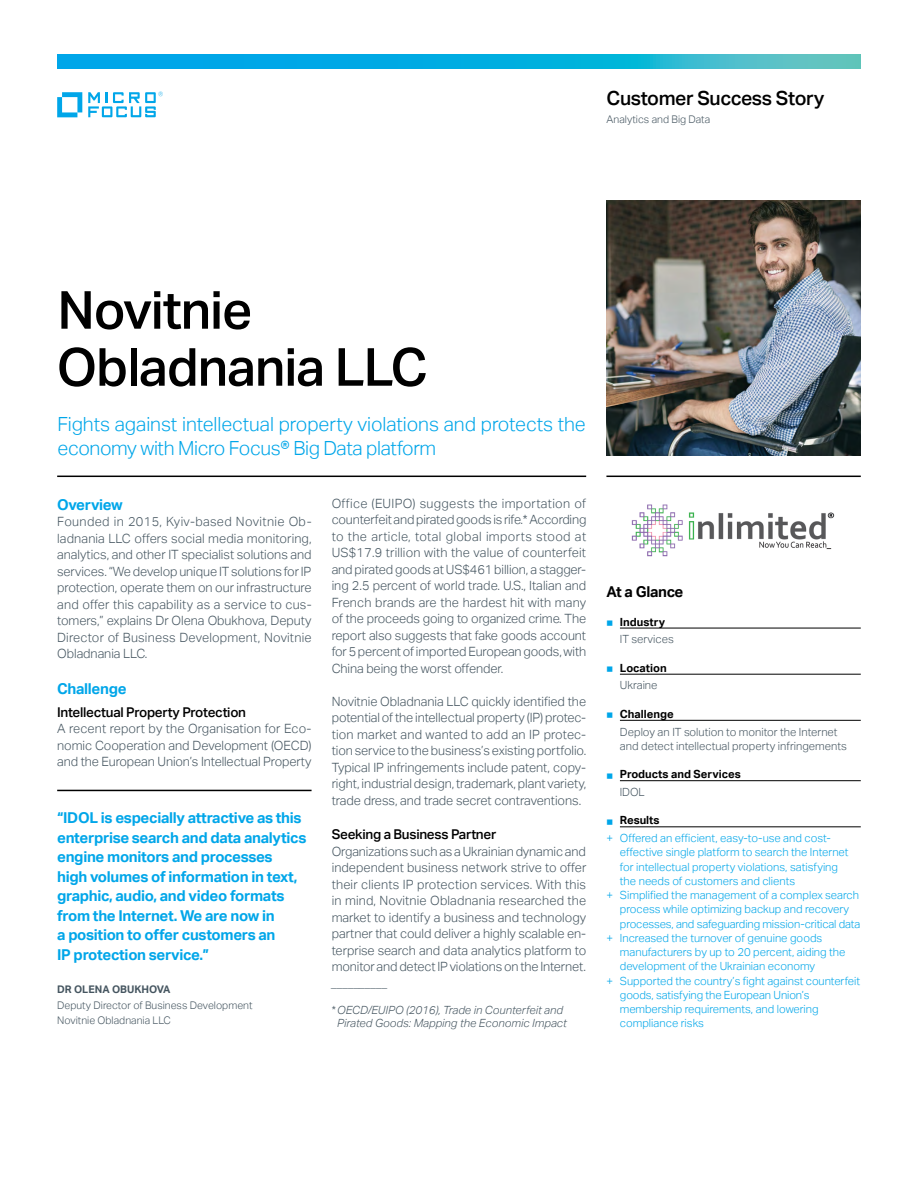
<style>
.page{position:relative;width:918px;height:1188px;background:#fff}
.page>*{position:absolute;margin:0;border:0;box-sizing:border-box;transform-origin:0 0}
.t1{font:500 52.5px/57px "Aktiv Grotesk";letter-spacing:-.02em;color:#000}
.t2{font:300 19.5px/24px "Aktiv Grotesk";letter-spacing:-.005em;color:#00a6e9}
.t3{font:500 19.5px "Aktiv Grotesk";letter-spacing:-.02em;color:#000}
.t4{font:700 15px/19.5px "Aktiv Grotesk";letter-spacing:-.02em;color:#00a6e9}
.t5{font:700 15px "Aktiv Grotesk";letter-spacing:-.02em;color:#000}
.t6{font:500 13.5px "Aktiv Grotesk";letter-spacing:-.02em;color:#000}
.t7{font:300 12.75px/16.5px "Aktiv Grotesk";letter-spacing:-.01em;color:#455560;text-align:justify}
.t8{font:300 11.25px/17.7px "Aktiv Grotesk";color:#00a6e9}
.t9{font:300 11.25px/17.7px "Aktiv Grotesk";color:#455560}
.t10{font:italic 300 11.25px/13.5px "Aktiv Grotesk";letter-spacing:.005em;color:#455560;text-align:center}
.t11{font:700 11.25px/17.7px "Aktiv Grotesk";color:#000;text-align:center}
.t12{font:300 10.5px/14.2px "Aktiv Grotesk";color:#455560}
.t13{font:700 10.5px "Aktiv Grotesk";color:#455560}
.s1{font-style:normal}
.s2{color:#00a6e9}
.s3{font-weight:700;color:#000}
.s4{font-weight:300;color:#00a6e9}
.s5{font-weight:300;color:#455560}
</style>
<div class="page">
<hr style="left:57px;top:476px;width:529px;height:1px;background:#000">
<hr style="left:606px;top:476px;width:255px;height:1px;background:#000">
<img style="left:606px;top:201px;width:255px;height:254px">
<hr style="left:620px;top:628px;width:241px;height:1px;background:#000">
<hr style="left:620px;top:674px;width:241px;height:1px;background:#000">
<hr style="left:620px;top:720px;width:241px;height:1px;background:#000">
<hr style="left:620px;top:780px;width:241px;height:1px;background:#000">
<hr style="left:620px;top:827px;width:241px;height:1px;background:#000">
<hr style="left:57px;top:790px;width:255px;height:1px;background:#000">
<svg style="left:57px;top:92px;width:25px;height:25px"></svg>
<svg style="left:88px;top:92px;width:75px;height:25px"></svg>
<svg style="left:57px;top:54px;width:804px;height:15px;background:#14b0dc"></svg>
<img style="left:631px;top:504px;width:204px;height:53px">
<h2 class="t3" style="left:607px;top:87px;width:219px">Customer Success Story</h2>
<p class="t12" style="left:607px;top:112px;width:105px">Analytics and Big Data</p>
<h1 class="t1" style="left:57px;top:282px;width:373px">Novitnie<br>Obladnania LLC</h1>
<h2 class="t2" style="left:57px;top:413px;width:530px">Fights against intellectual property violations and protects the economy with Micro Focus® Big Data platform</h2>
<p class="t4" style="left:57px;top:495px;width:67px">Overview</p>
<p class="t7" style="left:57px;top:513px;width:256px">Founded in 2015, Kyiv-based Novitnie Ob&shy;ladnania LLC offers social media monitoring, analytics, and other IT specialist solutions and services. “We develop unique IT solutions for IP protection, operate them on our infrastructure and offer this capability as a service to cus&shy;tomers,” explains Dr Olena Obukhova, Deputy Director of Business Development, Novitnie Obladnania LLC.</p>
<p class="t4" style="left:57px;top:679px;width:71px">Challenge</p>
<p class="t6" style="left:57px;top:704px;width:190px">Intellectual Property Protection</p>
<p class="t7" style="left:57px;top:720px;width:256px">A recent report by the Organisation for Eco&shy;nomic Cooperation and Development (OECD) and the European Union’s Intellectual Property</p>
<p class="t4" style="left:57px;top:808px;width:251px">“IDOL is especially attractive as this enterprise search and data analytics engine monitors and processes high volumes of information in text, graphic, audio, and video formats from the Internet. We are now in<br>a position to offer customers an<br>IP protection service.”</p>
<p class="t13" style="left:57px;top:983px;width:113px">Dr Olena Obukhova</p>
<p class="t12" style="left:57px;top:999px;width:197px">Deputy Director of Business Development<br>Novitnie Obladnania LLC</p>
<p class="t7" style="left:332px;top:495px;width:256px">Office (EUIPO) suggests the importation of counterfeit and pirated goods is rife.* According to the article, total global imports stood at US$17.9 trillion with the value of counterfeit and pirated goods at US$461 billion, a stagger&shy;ing 2.5 percent of world trade. U.S., Italian and French brands are the hardest hit with many of the proceeds going to organized crime. The report also suggests that fake goods account for 5 percent of imported European goods, with China being the worst offender.</p>
<p class="t7" style="left:332px;top:693px;width:256px">Novitnie Obladnania LLC quickly identified the potential of the intellectual property (IP) protec&shy;tion market and wanted to add an IP protec&shy;tion service to the business’s existing portfolio.<br>Typical IP infringements include patent, copy&shy;right, industrial design, trademark, plant variety, trade dress, and trade secret contraventions.</p>
<p class="t6" style="left:332px;top:827px;width:166px">Seeking a Business Partner</p>
<p class="t7" style="left:332px;top:843px;width:256px">Organizations such as a Ukrainian dynamic and independent business network strive to offer their clients IP protection services. With this in mind, Novitnie Obladnania researched the market to identify a business and technology partner that could deliver a highly scalable en&shy;terprise search and data analytics platform to monitor and detect IP violations on the Internet.</p>
<p class="t10" style="left:332px;top:976px;width:58px">__________</p>
<p class="t10" style="left:332px;top:1003px;width:237px"><span class="s1">*</span>OECD/EUIPO (2016), Trade in Counterfeit and<br>Pirated Goods: Mapping the Economic Impact</p>
<p class="t5" style="left:606px;top:583px;width:79px">At a Glance</p>
<p class="t9" style="left:620px;top:613px;width:55px;text-indent:-14px"><span class="s2">■</span> <span class="s3">Industry<br></span>IT services</p>
<p class="t11" style="left:606px;top:659px;width:62px"><span class="s4">■</span> Location<br><span class="s5">Ukraine</span></p>
<p class="t9" style="left:620px;top:705px;width:219px;text-indent:-14px"><span class="s2">■</span> <span class="s3">Challenge<br></span>Deploy an IT solution to monitor the Internet</p>
<p class="t9" style="left:620px;top:737px;width:228px">and detect intellectual property infringements</p>
<p class="t11" style="left:620px;top:766px;width:122px;text-align:left;text-indent:-14px"><span class="s4">■</span> Products and Services<br><span class="s5">IDOL</span></p>
<p class="t8" style="left:606px;top:812px;width:223px">■ <span class="s3">Results<br></span>+ Offered an efficient, easy-to-use and cost--</p>
<p class="t8" style="left:620px;top:844px;width:230px">effective single platform to search the Internet</p>
<p class="t8" style="left:620px;top:858px;width:220px">for intellectual property violations, satisfying</p>
<p class="t8" style="left:620px;top:872px;width:177px">the needs of customers and clients</p>
<p class="t8" style="left:606px;top:886px;width:254px">+ Simplified the management of a complex search</p>
<p class="t8" style="left:620px;top:901px;width:231px">process while optimizing backup and recovery</p>
<p class="t8" style="left:620px;top:915px;width:242px">processes, and safeguarding mission-critical data</p>
<p class="t8" style="left:606px;top:929px;width:217px">+ Increased the turnover of genuine goods</p>
<p class="t8" style="left:620px;top:943px;width:227px">manufacturers by up to 20 percent, aiding the</p>
<p class="t8" style="left:620px;top:958px;width:197px">development of the Ukrainian economy</p>
<p class="t8" style="left:606px;top:972px;width:255px">+ Supported the country’s fight against counterfeit</p>
<p class="t8" style="left:620px;top:986px;width:191px">goods, satisfying the European Union’s</p>
<p class="t8" style="left:620px;top:1000px;width:200px">membership requirements, and lowering</p>
<p class="t8" style="left:620px;top:1015px;width:85px">compliance risks</p>
</div>
